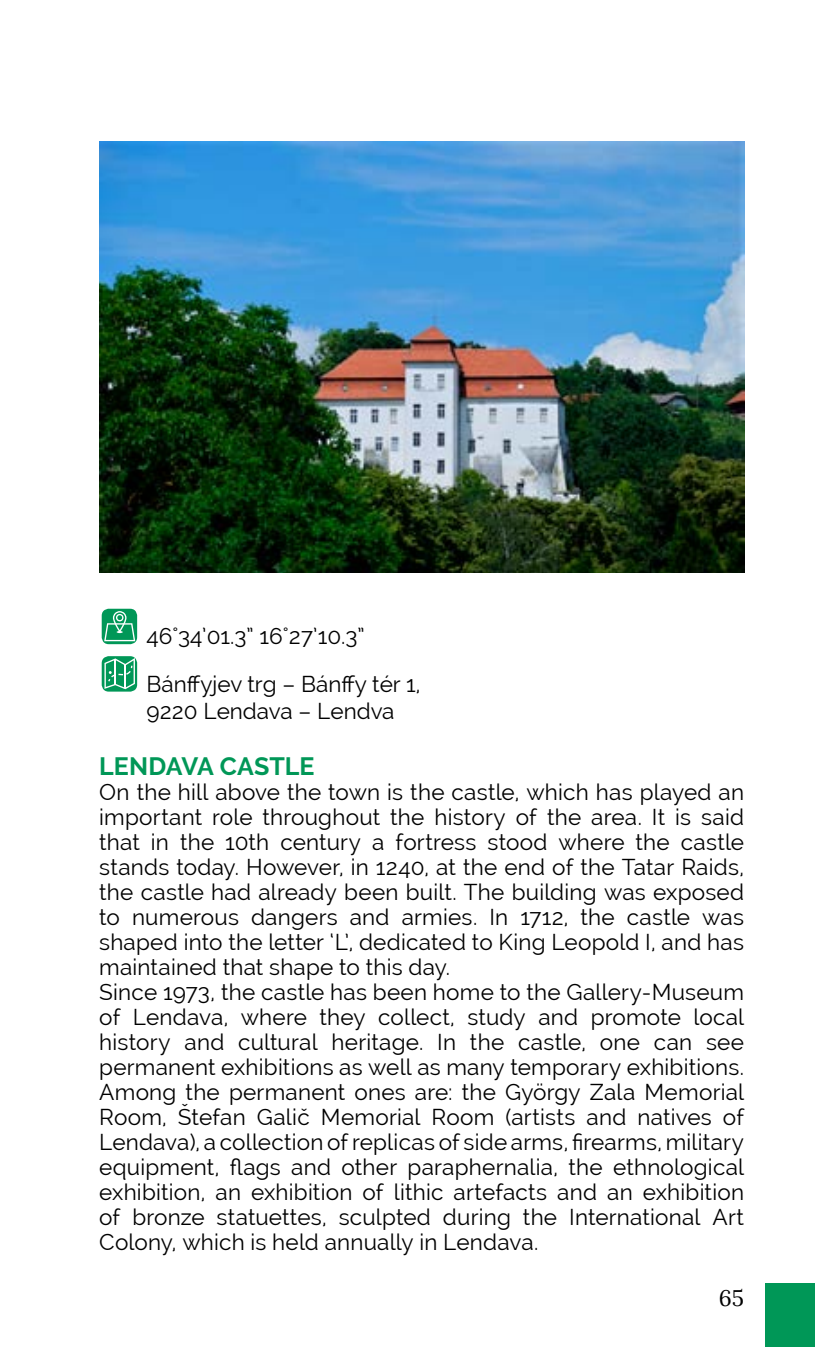
<style>
.page{position:relative;width:815px;height:1347px;background:#fff}
.page>*{position:absolute;margin:0;border:0;box-sizing:border-box;transform-origin:0 0}
.t1{font:700 25px "Raleway";letter-spacing:-.005em;color:#009757}
.t2{font:22.5px/25px "Raleway";letter-spacing:.01em;color:#000}
.t3{font:22.5px "Lora";color:#000}
</style>
<div class="page">
<svg style="left:102px;top:608px;width:35px;height:36px"></svg>
<div style="left:102px;top:656px;width:35px;height:35px;background:#009757;border-radius:7px"></div>
<div style="left:765px;top:1283px;width:50px;height:63px;background:#009757"></div>
<img style="left:99px;top:142px;width:645px;height:430px">
<svg style="left:104px;top:611px;width:31px;height:30px"></svg>
<svg style="left:104px;top:658px;width:31px;height:31px"></svg>
<p class="t2" style="left:147px;top:612px;width:275px;line-height:48.2px">46°34’01.3” 16°27’10.3”<br>Bánffyjev trg – Bánffy tér 1,</p>
<p class="t2" style="left:147px;top:699px;width:250px">9220 Lendava – Lendva</p>
<p class="t1" style="left:99px;top:752px;width:217px">LENDAVA CASTLE</p>
<p class="t2" style="left:99px;top:779px;width:646px">On the hill above the town is the castle, which has played an important role throughout the history of the area. It is said that in the 10th century a fortress stood where the castle stands today. However, in 1240, at the end of the Tatar Raids, the castle had already been built. The building was exposed to numerous dangers and armies. In 1712, the castle was shaped into the letter ‘L’, dedicated to King Leopold I, and has maintained that shape to this day.<br>Since 1973, the castle has been home to the Gallery-Museum of Lendava, where they collect, study and promote local history and cultural heritage. In the castle, one can see permanent exhibitions as well as many temporary exhibitions.<br>Among the permanent ones are: the György Zala Memorial Room, Štefan Galič Memorial Room (artists and natives of Lendava), a collection ofreplicas of side arms, firearms, military equipment, flags and other paraphernalia, the ethnological exhibition, an exhibition of lithic artefacts and an exhibition of bronze statuettes, sculpted during the International Art Colony, which is held annually in Lendava.</p>
<p class="t3" style="left:719px;top:1281px;width:27px">65</p>
</div>
